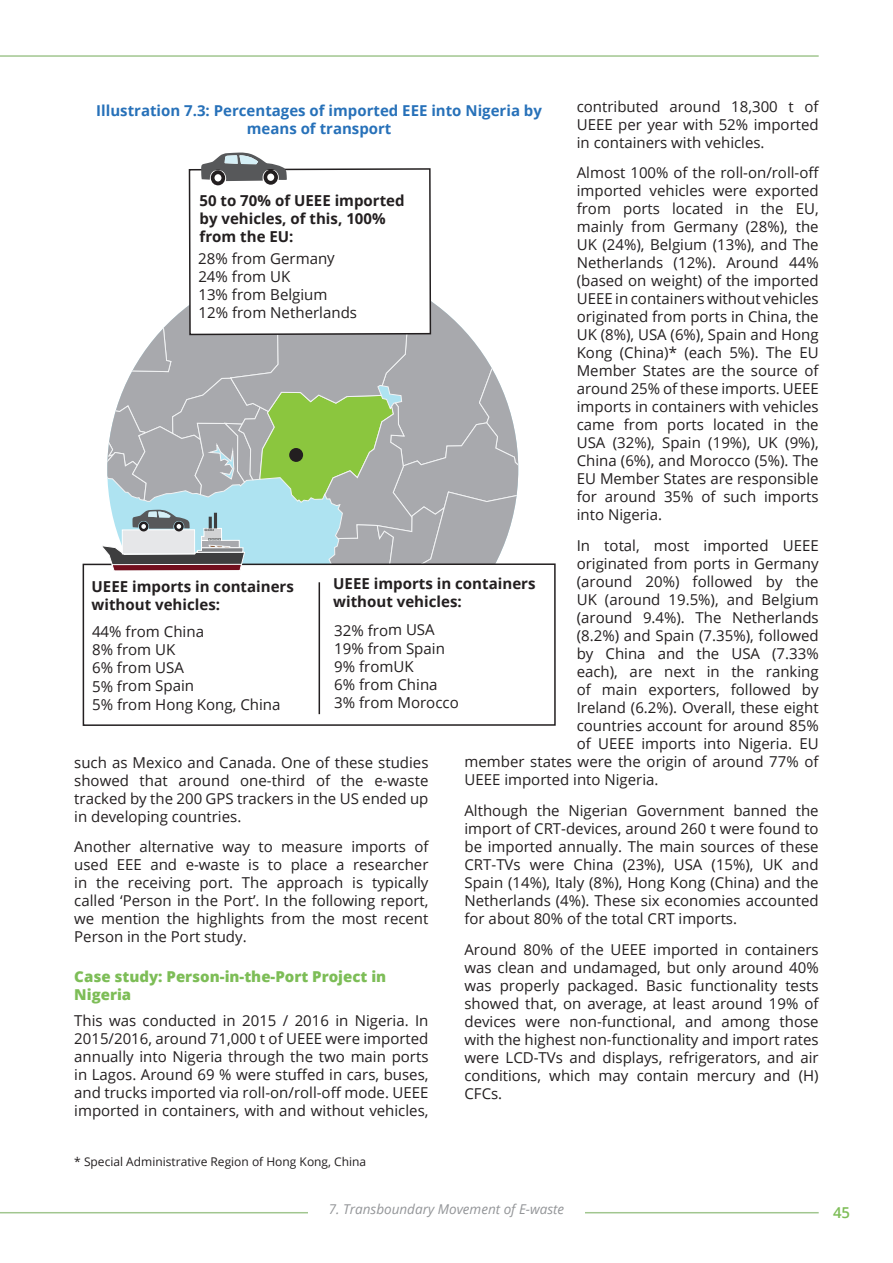
<style>
.page{position:relative;width:893px;height:1263px;background:#fff}
.page>*{position:absolute;margin:0;border:0;box-sizing:border-box;transform-origin:0 0}
.Text_-_Body{font:15px/18px "Open Sans";color:#231f20;text-align:justify}
.t1{font:700 15px/18.1px "Open Sans";color:#231f20}
.Text_-_Captions{font:700 15px/18px "Open Sans";color:#2771b9;text-align:center}
.Text_-_Body_Header{font:800 15px/18px "Open Sans";color:#7dbd57}
.Text_-_Body-2{font:600 15px "Open Sans";color:#7dbd57}
.Text_-_Body-3{font:italic 13.5px "Open Sans";color:#939598}
.Text_-_References{font:12px "Open Sans";color:#231f20}
</style>
<div class="page">
<hr style="left:0;top:55px;width:819px;height:2px;background:#a1c68f">
<hr style="left:0;top:1212px;width:819px;height:1px;background:#a1c68f">
<div style="left:308px;top:1198px;width:277px;height:21px;background:#fff"></div>
<div style="left:83px;top:563px;width:473px;height:163px;border:2px solid #231f20"></div>
<svg style="left:100px;top:152px;width:418px;height:523px"></svg>
<hr style="left:319px;top:582px;width:1px;height:132px;background:#231f20">
<p class="Text_-_Body" style="left:577px;top:97px;width:243px">contributed around 18,300 t of UEEE per year with 52% imported in containers with vehicles.</p>
<p class="Text_-_Body" style="left:577px;top:163px;width:244px">Almost 100% of the roll-on/roll-off imported vehicles were exported from ports located in the EU, mainly from Germany (28%), the UK (24%), Belgium (13%), and The Netherlands (12%). Around 44% (based on weight) of the imported UEEE in containers without vehicles originated from ports in China, the UK (8%), USA (6%), Spain and Hong Kong (China)* (each 5%). The EU Member States are the source of around 25% of these imports. UEEE imports in containers with vehicles came from ports located in the USA (32%), Spain (19%), UK (9%), China (6%), and Morocco (5%). The EU Member States are responsible for around 35% of such imports into Nigeria.</p>
<p class="Text_-_Body" style="left:577px;top:536px;width:243px">In total, most imported UEEE</p>
<p class="Text_-_Body" style="left:577px;top:554px;width:243px">originated from ports in Germany</p>
<p class="Text_-_Body" style="left:577px;top:572px;width:243px">(around 20%) followed by the</p>
<p class="Text_-_Body" style="left:577px;top:590px;width:243px">UK (around 19.5%), and Belgium</p>
<p class="Text_-_Body" style="left:577px;top:608px;width:243px">(around 9.4%). The Netherlands</p>
<p class="Text_-_Body" style="left:577px;top:626px;width:243px">(8.2%) and Spain (7.35%), followed</p>
<p class="Text_-_Body" style="left:577px;top:644px;width:243px">by China and the USA (7.33%</p>
<p class="Text_-_Body" style="left:577px;top:662px;width:243px">each), are next in the ranking</p>
<p class="Text_-_Body" style="left:577px;top:680px;width:243px">of main exporters, followed by</p>
<p class="Text_-_Body" style="left:577px;top:698px;width:243px">Ireland (6.2%). Overall, these eight</p>
<p class="Text_-_Body" style="left:577px;top:716px;width:243px">countries account for around 85%</p>
<p class="Text_-_Body" style="left:577px;top:734px;width:243px">of UEEE imports into Nigeria. EU</p>
<p class="Text_-_Body" style="left:464px;top:752px;width:356px">member states were the origin of around 77% of</p>
<p class="Text_-_Body" style="left:464px;top:770px;width:196px">UEEE imported into Nigeria.</p>
<p class="Text_-_Body" style="left:464px;top:801px;width:356px">Although the Nigerian Government banned the import of CRT-devices, around 260 t were found to be imported annually. The main sources of these CRT-TVs were China (23%), USA (15%), UK and Spain (14%), Italy (8%), Hong Kong (China) and the Netherlands (4%). These six economies accounted for about 80% of the total CRT imports.</p>
<p class="Text_-_Body" style="left:464px;top:940px;width:356px">Around 80% of the UEEE imported in containers was clean and undamaged, but only around 40% was properly packaged. Basic functionality tests showed that, on average, at least around 19% of devices were non-functional, and among those with the highest non-functionality and import rates were LCD-TVs and displays, refrigerators, and air conditions, which may contain mercury and (H)<br>CFCs.</p>
<p class="Text_-_Captions" style="left:96px;top:101px;width:447px">Illustration 7.3: Percentages of imported EEE into Nigeria by means of transport</p>
<p class="t1" style="left:199px;top:191px;width:207px">50 to 70% of UEEE imported by vehicles, of this, 100% from the EU:</p>
<p class="Text_-_Body" style="left:198px;top:249px;width:160px;text-align:left">28% from Germany<br>24% from UK<br>13% from Belgium<br>12% from Netherlands</p>
<p class="t1" style="left:92px;top:577px;width:204px">UEEE imports in containers without vehicles:</p>
<p class="t1" style="left:333px;top:574px;width:204px">UEEE imports in containers without vehicles:</p>
<p class="Text_-_Body" style="left:92px;top:622px;width:190px;text-align:left">44% from China<br>8% from UK<br>6% from USA<br>5% from Spain<br>5% from Hong Kong, China</p>
<p class="Text_-_Body" style="left:334px;top:621px;width:126px;text-align:left">32% from USA<br>19% from Spain<br>9% fromUK<br>6% from China<br>3% from Morocco</p>
<p class="Text_-_Body" style="left:74px;top:753px;width:356px">such as Mexico and Canada. One of these studies showed that around one-third of the e-waste tracked by the 200 GPS trackers in the US ended up in developing countries.</p>
<p class="Text_-_Body" style="left:74px;top:837px;width:356px">Another alternative way to measure imports of used EEE and e-waste is to place a researcher in the receiving port. The approach is typically called ‘Person in the Port’. In the following report, we mention the highlights from the most recent Person in the Port study.</p>
<p class="Text_-_Body_Header" style="left:74px;top:966px;width:313px">Case study: Person-in-the-Port Project in<br>Nigeria</p>
<p class="Text_-_Body" style="left:74px;top:1011px;width:356px">This was conducted in 2015 / 2016 in Nigeria. In 2015/2016, around 71,000 t of UEEE were imported annually into Nigeria through the two main ports in Lagos. Around 69 % were stuffed in cars, buses, and trucks imported via roll-on/roll-off mode. UEEE imported in containers, with and without vehicles,</p>
<p class="Text_-_References" style="left:74px;top:1153px;width:293px">* Special Administrative Region of Hong Kong, China</p>
<p class="Text_-_Body-3" style="left:329px;top:1200px;width:237px">7. Transboundary Movement of E-waste</p>
<p class="Text_-_Body-2" style="left:833px;top:1203px;width:19px">45</p>
</div>
